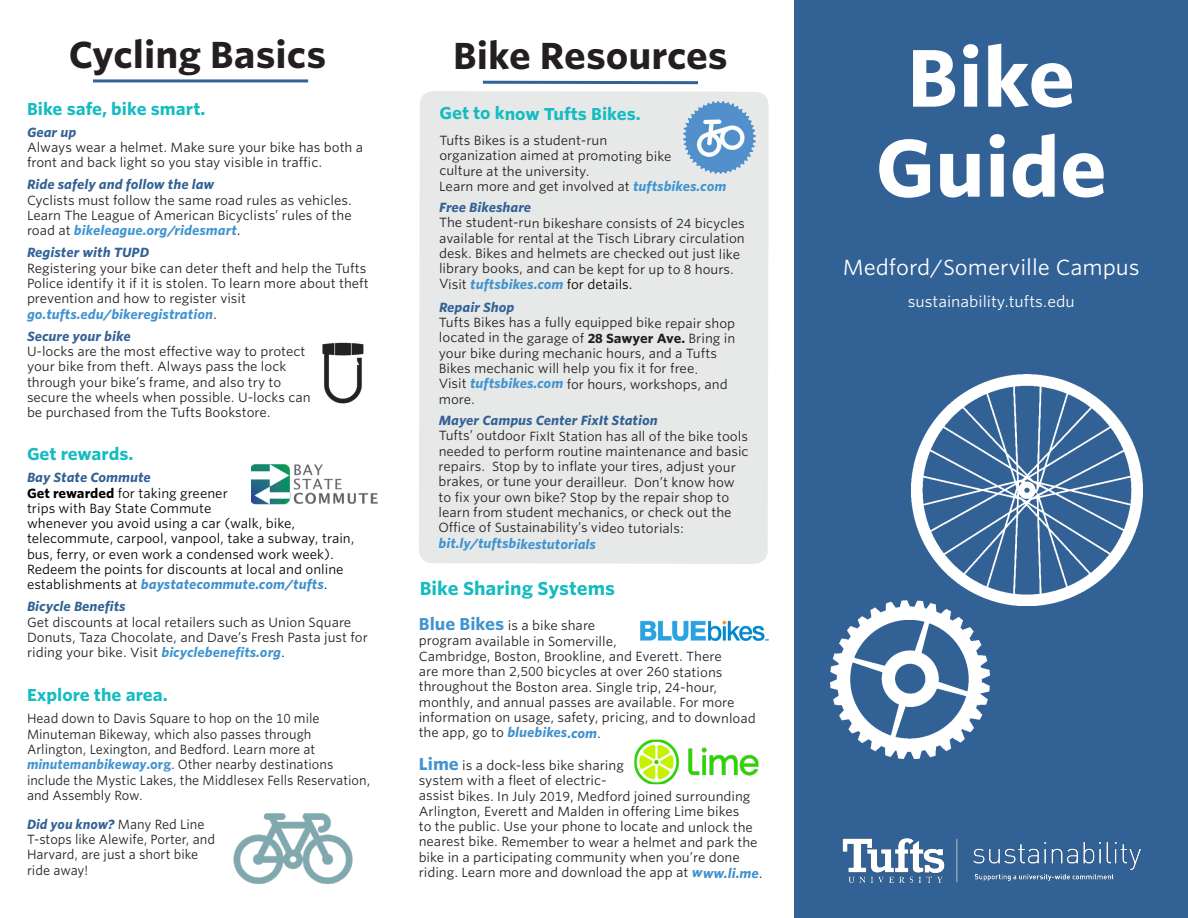
<style>
.page{position:relative;width:1188px;height:918px;background:#fff}
.page>*{position:absolute;margin:0;border:0;box-sizing:border-box;transform-origin:0 0}
.t1{font:700 78px/90px "Whitney Office";color:#fff;text-align:center}
.t2{font:700 36px "Whitney Office";letter-spacing:-.005em;color:#231f20}
.t3{font:21px "Whitney Office";color:#fff}
.t4{font:700 18px "Whitney Office";color:#14bcc1}
.t5{font:700 16.5px "Whitney Office";color:#14bcc1}
.t6{font:15px "Whitney Office";color:#fff}
.Tip{font:12.75px/15.3px "Whitney Office";letter-spacing:-.005em;color:#231f20}
.Tip-2{font:12.75px/15.3px "Whitney Office";letter-spacing:-.005em;color:#231f20;scale:.96 1}
.t7{font:12.75px/15.3px "Whitney Office";color:#000}
.t8{font:italic 700 12.75px "Whitney Office";color:#326195}
.t9{font:italic 700 12.75px "Whitney Office";color:#4194d0}
.s1{font-weight:700;font-style:italic;color:#4194d0}
.s2{color:#000}
.s3{font-weight:400;font-style:normal;color:#000}
.s4{font-weight:400;font-style:normal;color:#231f20}
.s5{font-weight:700}
.s6{font-weight:700;font-style:italic;color:#3f90cd}
.s7{font-weight:700;font-size:16.5px;color:#4194d0}
.s8{font-weight:700;color:#4194d0}
.s9{font-weight:700;font-style:italic;color:#336094}
</style>
<div class="page">
<div style="left:794px;top:0;width:394px;height:918px;background:#326195"></div>
<img style="left:912px;top:374px;width:231px;height:231px">
<img style="left:831px;top:601px;width:158px;height:157px">
<img style="left:842px;top:838px;width:299px;height:45px">
<svg style="left:482px;top:80px;width:216px;height:5px"></svg>
<hr style="left:93px;top:79px;width:215px;height:3px;background:#326195">
<img style="left:252px;top:464px;width:126px;height:41px">
<img style="left:640px;top:620px;width:129px;height:21px">
<div style="left:419px;top:91px;width:350px;height:473px;background:#e7e8e8"></div>
<img style="left:682px;top:101px;width:75px;height:74px">
<img style="left:634px;top:740px;width:125px;height:45px">
<img style="left:233px;top:813px;width:120px;height:71px">
<img style="left:322px;top:342px;width:42px;height:62px">
<p class="t2" style="left:69px;top:29px;width:259px">Cycling Basics</p>
<p class="t2" style="left:453px;top:31px;width:276px">Bike Resources</p>
<p class="t5" style="left:27px;top:97px;width:180px">Bike safe, bike smart.</p>
<p class="t8" style="left:27px;top:123px;width:51px">Gear up</p>
<p class="Tip" style="left:27px;top:140px;width:338px">Always wear a helmet. Make sure your bike has both a front and back light so you stay visible in traffic.</p>
<p class="t8" style="left:27px;top:176px;width:189px">Ride safely and follow the law</p>
<p class="Tip" style="left:27px;top:192px;width:326px">Cyclists must follow the same road rules as vehicles.</p>
<p class="Tip" style="left:27px;top:208px;width:326px">Learn The League of American Bicyclists’ rules of the road at <span class="s1">bikeleague.org/ridesmart</span><span class="s2">.</span></p>
<p class="t8" style="left:27px;top:244px;width:124px">Register with TUPD</p>
<p class="Tip" style="left:27px;top:260px;width:343px">Registering your bike can deter theft and help the Tufts<br>Police identify it if it is stolen. To learn more about theft prevention and how to register visit</p>
<p class="t9" style="left:27px;top:305px;width:191px">go.tufts.edu/bikeregistration<span class="s3">.</span></p>
<p class="t8" style="left:27px;top:327px;width:105px">Secure your bike</p>
<p class="Tip" style="left:27px;top:343px;width:285px">U-locks are the most effective way to protect your bike from theft. Always pass the lock through your bike’s frame, and also try to secure the wheels when possible. U-locks can be purchased from the Tufts Bookstore.</p>
<p class="t5" style="left:439px;top:102px;width:203px">Get to know Tufts Bikes.</p>
<p class="Tip" style="left:439px;top:133px;width:234px">Tufts Bikes is a student-run organization aimed at promoting bike culture at the university.</p>
<p class="Tip" style="left:439px;top:178px;width:289px">Learn more and get involved at <span class="s1">tuftsbikes.com</span></p>
<p class="t8" style="left:439px;top:198px;width:94px">Free Bikeshare</p>
<p class="Tip" style="left:439px;top:215px;width:307px">The student-run bikeshare consists of 24 bicycles available for rental at the Tisch Library circulation desk. Bikes and helmets are checked out just like library books, and can be kept for up to 8 hours.</p>
<p class="t9" style="left:439px;top:275px;width:195px"><span class="s4">Visit</span> tuftsbikes.com <span class="s3">for details.</span></p>
<p class="t8" style="left:439px;top:298px;width:77px">Repair Shop</p>
<p class="Tip" style="left:439px;top:315px;width:298px;text-align:justify">Tufts Bikes has a fully equipped bike repair shop located in the garage of <span class="s5">28 Sawyer Ave.</span> Bring in your bike during mechanic hours, and a Tufts</p>
<p class="Tip" style="left:439px;top:361px;width:261px">Bikes mechanic will help you fix it for free.</p>
<p class="Tip" style="left:439px;top:376px;width:291px">Visit <span class="s1">tuftsbikes.com</span> for hours, workshops, and more.</p>
<p class="t8" style="left:439px;top:412px;width:221px">Mayer Campus Center FixIt Station</p>
<p class="Tip" style="left:439px;top:428px;width:312px">Tufts’ outdoor FixIt Station has all of the bike tools needed to perform routine maintenance and basic repairs. Stop by to inflate your tires, adjust your brakes, or tune your derailleur. Don’t know how to fix your own bike? Stop by the repair shop to learn from student mechanics, or check out the Office of Sustainability’s video tutorials:</p>
<p class="t9" style="left:438px;top:535px;width:159px">bit.ly/tuftsbikestutorials</p>
<p class="t5" style="left:27px;top:443px;width:108px">Get rewards.</p>
<p class="t8" style="left:27px;top:469px;width:125px">Bay State Commute</p>
<p class="t7" style="left:27px;top:485px;width:329px"><span class="s5">Get rewarded</span> for taking greener<br>trips with Bay State Commute<br>whenever you avoid using a car (walk, bike, telecommute, carpool, vanpool, take a subway, train, bus, ferry, or even work a condensed work week).<br>Redeem the points for discounts at local and online establishments at <span class="s6">baystatecommute.com/tufts</span>.</p>
<p class="t8" style="left:27px;top:598px;width:100px">Bicycle Benefits</p>
<p class="Tip" style="left:27px;top:614px;width:342px">Get discounts at local retailers such as Union Square<br>Donuts, Taza Chocolate, and Dave’s Fresh Pasta just for riding your bike. Visit <span class="s1">bicyclebenefits.org</span><span class="s2">.</span></p>
<p class="t4" style="left:420px;top:576px;width:197px">Bike Sharing Systems</p>
<p class="Tip" style="left:419px;top:618px;width:339px"><span class="s7">Blue Bikes</span> is a bike share<br>program available in Somerville,<br>Cambridge, Boston, Brookline, and Everett. There<br>are more than 2,500 bicycles at over 260 stations throughout the Boston area. Single trip, 24-hour, monthly, and annual passes are available. For more information on usage, safety, pricing, and to download the app, go to <span class="s6">bluebikes.com</span>.</p>
<p class="Tip" style="left:419px;top:758px;width:346px"><span class="s7">Lime</span> is a dock-less bike sharing<br>system with a fleet of electric-<br>assist bikes. In July 2019, Medford joined surrounding Arlington, Everett and Malden in offering Lime bikes<br>to the public. Use your phone to locate and unlock the nearest bike. Remember to wear a helmet and park the bike in a participating community when you’re done riding. Learn more and download the app at <span class="s6">www.li.me</span>.</p>
<p class="t5" style="left:27px;top:684px;width:142px">Explore the area.</p>
<p class="Tip-2" style="left:27px;top:711px;width:359px">Head down to Davis Square to hop on the 10 mile Minuteman Bikeway, which also passes through Arlington, Lexington, and Bedford. Learn more at <span class="s1">minutemanbikeway</span><span class="s8">.org</span>. Other nearby destinations include the Mystic Lakes, the Middlesex Fells Reservation, and Assembly Row.</p>
<p class="Tip-2" style="left:27px;top:816px;width:197px"><span class="s9">Did you know?</span> Many Red Line<br>T-stops like Alewife, Porter, and<br>Harvard, are just a short bike ride away!</p>
<p class="t1" style="left:875px;top:32px;width:233px">Bike<br>Guide</p>
<p class="t3" style="left:843px;top:253px;width:299px">Medford/Somerville Campus</p>
<p class="t6" style="left:908px;top:292px;width:168px">sustainability.tufts.edu</p>
</div>
